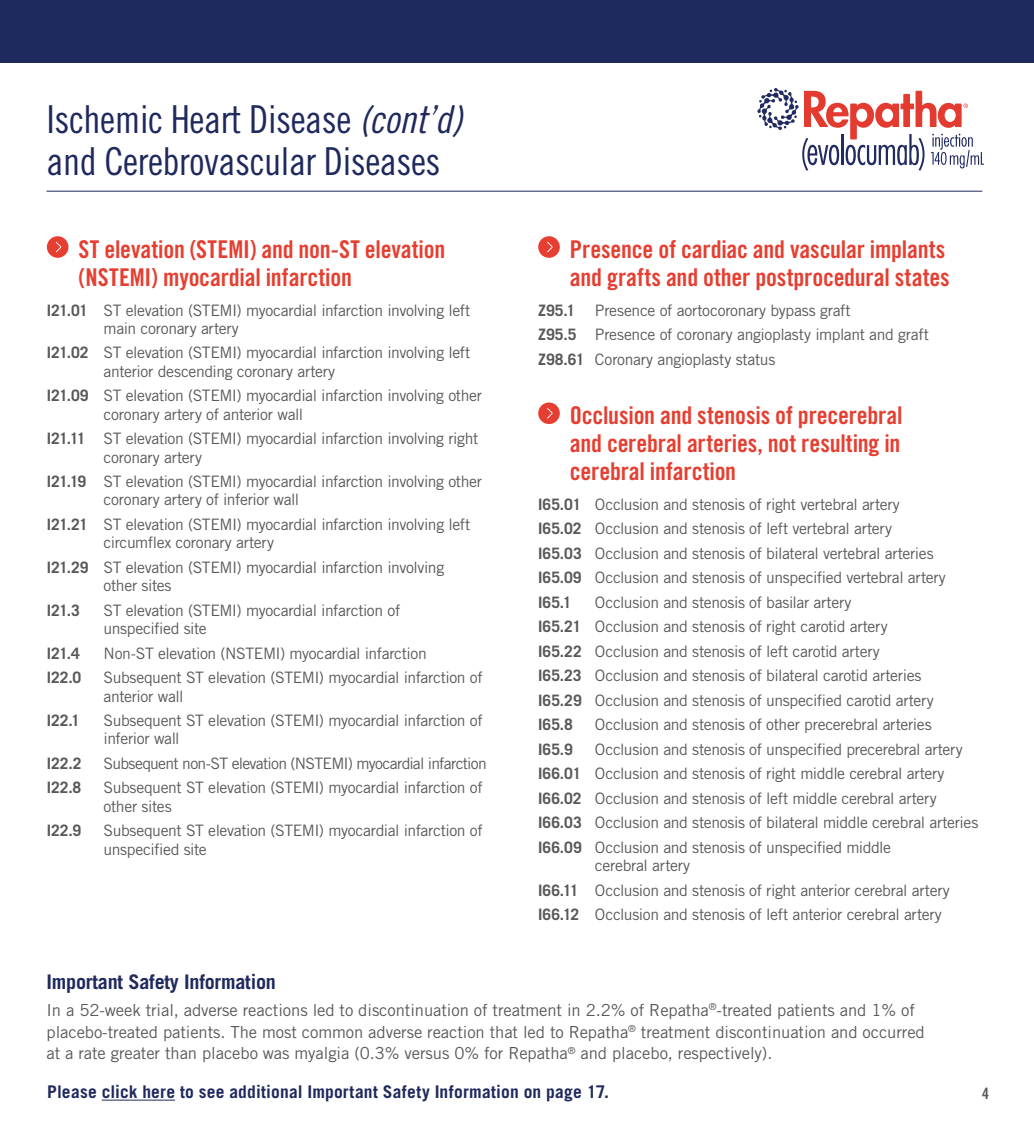
<style>
.page{position:relative;width:1034px;height:1134px;background:#fff}
.page>*{position:absolute;margin:0;border:0;box-sizing:border-box;transform-origin:0 0}
.t1{font:38.5px/42px "Trade Gothic LT Std Cn 18";letter-spacing:-.01em;color:#1f295d}
.t2{font:24.5px/28px "Trade Gothic LT Std Bd Cn 20";letter-spacing:-.01em;color:#e63e30}
.t3{font:700 20.12px "Trade Gothic LT Std";letter-spacing:-.01em;color:#1f295d}
.t4{font:700 17.5px "Trade Gothic LT Std";letter-spacing:.01em;color:#1f295d}
.t5{font:16.62px/21.9px "Trade Gothic LT Std";letter-spacing:-.005em;color:#58595b}
.t6{font:15.75px/24.5px "Trade Gothic LT Std";letter-spacing:-.025em;color:#58595b}
.t7{font:15.75px "Trade Gothic LT Std";letter-spacing:-.045em;color:#58595b}
.t8{font:700 15.75px "Trade Gothic LT Std";letter-spacing:-.01em;color:#58595b}
.t9{font:15.75px "Trade Gothic LT Std Bd Cn 20";color:#58595b}
.s1{font-family:"Trade Gothic LT Std Cn 18 Obl"}
.s2{font-weight:700}
</style>
<div class="page">
<div style="left:0;top:0;width:1033px;height:63px;background:#1f295d"></div>
<svg style="left:757px;top:88px;width:225px;height:83px"></svg>
<div style="left:47px;top:236px;width:21px;height:22px;background:#e63e30;border-radius:50%"></div>
<svg style="left:56px;top:242px;width:5px;height:10px"></svg>
<div style="left:538px;top:236px;width:21px;height:22px;background:#e63e30;border-radius:50%"></div>
<svg style="left:547px;top:242px;width:5px;height:10px"></svg>
<div style="left:538px;top:403px;width:21px;height:21px;background:#e63e30;border-radius:50%"></div>
<svg style="left:547px;top:408px;width:5px;height:11px"></svg>
<hr style="left:46px;top:191px;width:936px;height:1px;background:#1f295d">
<h1 class="t1" style="left:46px;top:98px;width:417px">Ischemic Heart Disease <span class="s1">(cont’d) </span>and Cerebrovascular Diseases</h1>
<h2 class="t2" style="left:79px;top:235px;width:368px">ST elevation (STEMI) and non-ST elevation (NSTEMI) myocardial infarction</h2>
<p class="t6" style="left:104px;top:301px;width:368px;line-height:18.4px;text-indent:-57px"><span class="s2">I21.01</span> ST elevation (STEMI) myocardial infarction involving left main coronary artery</p>
<p class="t6" style="left:104px;top:343px;width:368px;line-height:18.4px;text-indent:-57px"><span class="s2">I21.02</span> ST elevation (STEMI) myocardial infarction involving left anterior descending coronary artery</p>
<p class="t6" style="left:104px;top:386px;width:380px;line-height:18.4px;text-indent:-57px"><span class="s2">I21.09</span> ST elevation (STEMI) myocardial infarction involving other coronary artery of anterior wall</p>
<p class="t6" style="left:104px;top:429px;width:376px;line-height:18.4px;text-indent:-57px"><span class="s2">I21.11</span> ST elevation (STEMI) myocardial infarction involving right coronary artery</p>
<p class="t6" style="left:104px;top:472px;width:380px;line-height:18.4px;text-indent:-57px"><span class="s2">I21.19</span> ST elevation (STEMI) myocardial infarction involving other coronary artery of inferior wall</p>
<p class="t6" style="left:104px;top:515px;width:368px;line-height:18.4px;text-indent:-57px"><span class="s2">I21.21</span> ST elevation (STEMI) myocardial infarction involving left circumflex coronary artery</p>
<p class="t6" style="left:104px;top:558px;width:342px;line-height:18.4px;text-indent:-57px"><span class="s2">I21.29</span> ST elevation (STEMI) myocardial infarction involving other sites</p>
<p class="t8" style="left:47px;top:600px;width:34px">I21.3</p>
<p class="t6" style="left:104px;top:601px;width:298px;line-height:18.4px">ST elevation (STEMI) myocardial infarction of unspecified site</p>
<p class="t8" style="left:47px;top:643px;width:35px">I21.4</p>
<p class="t6" style="left:104px;top:641px;width:324px">Non-ST elevation (NSTEMI) myocardial infarction</p>
<p class="t8" style="left:47px;top:668px;width:36px">I22.0</p>
<p class="t6" style="left:104px;top:668px;width:380px;line-height:18.4px">Subsequent ST elevation (STEMI) myocardial infarction of anterior wall</p>
<p class="t8" style="left:47px;top:711px;width:35px">I22.1</p>
<p class="t6" style="left:104px;top:711px;width:380px;line-height:18.4px">Subsequent ST elevation (STEMI) myocardial infarction of inferior wall</p>
<p class="t8" style="left:47px;top:754px;width:36px">I22.2</p>
<p class="t7" style="left:104px;top:754px;width:384px">Subsequent non-ST elevation (NSTEMI) myocardial infarction</p>
<p class="t8" style="left:47px;top:778px;width:36px">I22.8</p>
<p class="t6" style="left:104px;top:778px;width:380px;line-height:18.4px">Subsequent ST elevation (STEMI) myocardial infarction of other sites</p>
<p class="t8" style="left:47px;top:821px;width:36px">I22.9</p>
<p class="t6" style="left:104px;top:821px;width:380px;line-height:18.4px">Subsequent ST elevation (STEMI) myocardial infarction of unspecified site</p>
<h2 class="t2" style="left:570px;top:235px;width:381px">Presence of cardiac and vascular implants and grafts and other postprocedural states</h2>
<p class="t8" style="left:538px;top:300px;width:38px">Z95.1</p>
<p class="t6" style="left:538px;top:298px;width:392px;text-indent:57px">Presence of aortocoronary bypass graft<br><span class="s2">Z95.5</span> Presence of coronary angioplasty implant and graft<br><span class="s2">Z98.61</span> Coronary angioplasty status</p>
<h2 class="t2" style="left:570px;top:401px;width:334px;text-align:justify">Occlusion and stenosis of precerebral and cerebral arteries, not resulting in cerebral infarction</h2>
<p class="t6" style="left:538px;top:492px;width:409px"><span class="s2">I65.01</span> Occlusion and stenosis of right vertebral artery <span class="s2">I65.02</span> Occlusion and stenosis of left vertebral artery<br><span class="s2">I65.03</span> Occlusion and stenosis of bilateral vertebral arteries <span class="s2">I65.09</span> Occlusion and stenosis of unspecified vertebral artery <span class="s2">I65.1</span></p>
<p class="t6" style="left:538px;top:590px;width:397px;text-indent:57px">Occlusion and stenosis of basilar artery<br><span class="s2">I65.21</span> Occlusion and stenosis of right carotid artery <span class="s2">I65.22</span> Occlusion and stenosis of left carotid artery<br><span class="s2">I65.23</span> Occlusion and stenosis of bilateral carotid arteries <span class="s2">I65.29</span> Occlusion and stenosis of unspecified carotid artery <span class="s2">I65.8</span></p>
<p class="t6" style="left:595px;top:712px;width:338px">Occlusion and stenosis of other precerebral arteries</p>
<p class="t8" style="left:538px;top:740px;width:36px">I65.9</p>
<p class="t6" style="left:538px;top:737px;width:441px;text-indent:57px">Occlusion and stenosis of unspecified precerebral artery <span class="s2">I66.01</span> Occlusion and stenosis of right middle cerebral artery <span class="s2">I66.02</span> Occlusion and stenosis of left middle cerebral artery <span class="s2">I66.03</span> Occlusion and stenosis of bilateral middle cerebral arteries <span class="s2">I66.09</span> Occlusion and stenosis of unspecified middle</p>
<p class="t6" style="left:538px;top:853px;width:413px;text-indent:57px">cerebral artery<br><span class="s2">I66.11</span> Occlusion and stenosis of right anterior cerebral artery<br><span class="s2">I66.12</span> Occlusion and stenosis of left anterior cerebral artery</p>
<p class="t3" style="left:46px;top:969px;width:231px">Important Safety Information</p>
<p class="t5" style="left:46px;top:999px;width:879px">In a 52-week trial, adverse reactions led to discontinuation of treatment in 2.2% of Repatha<sup>®</sup>-treated patients and 1% of placebo-treated patients. The most common adverse reaction that led to Repatha<sup>®</sup> treatment discontinuation and occurred at a rate greater than placebo was myalgia (0.3% versus 0% for Repatha<sup>®</sup> and placebo, respectively).</p>
<p class="t4" style="left:47px;top:1081px;width:563px">Please click here to see additional Important Safety Information on page 17.</p>
<p class="t9" style="left:982px;top:1084px;width:8px">4</p>
</div>
